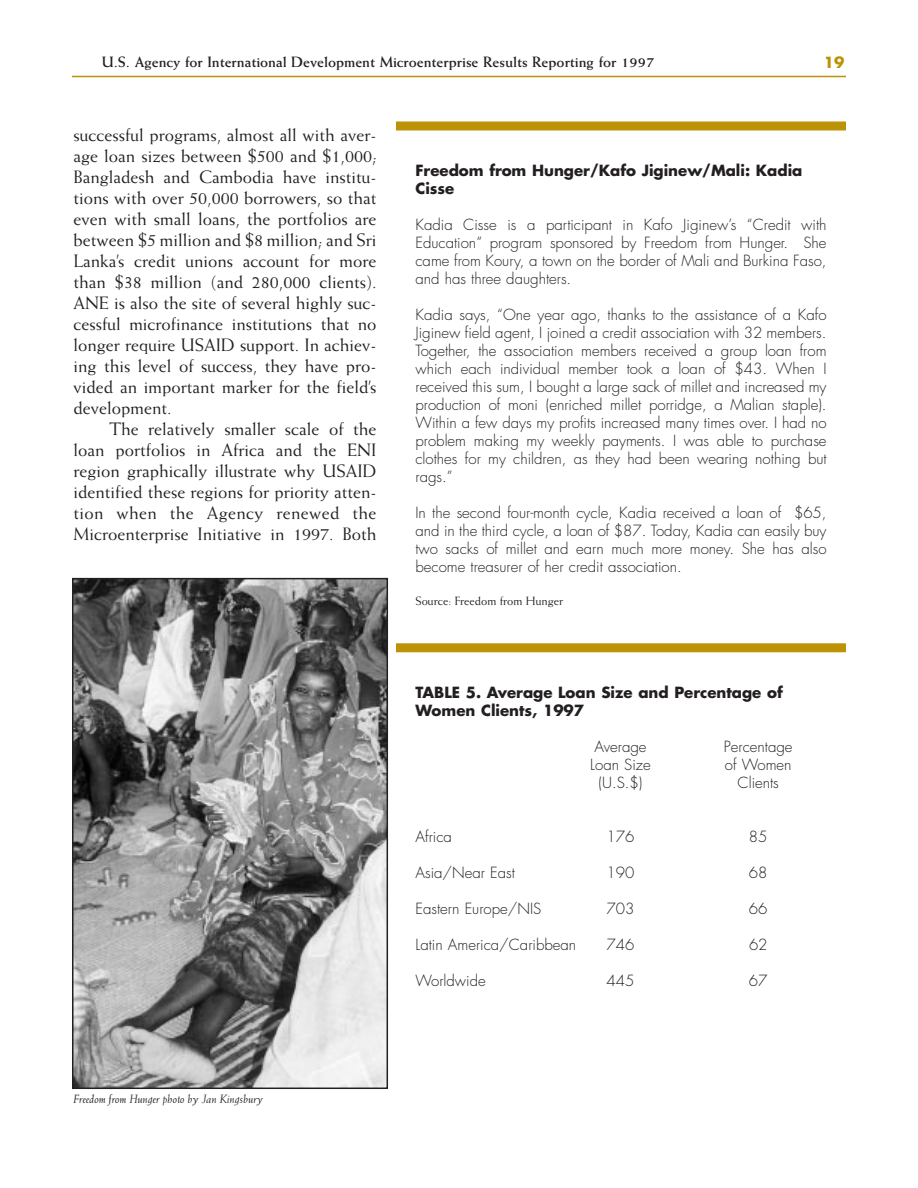
<style>
.page{position:relative;width:918px;height:1188px;background:#fff}
.page>*{position:absolute;margin:0;border:0;box-sizing:border-box;transform-origin:0 0}
.t1{font:18px/21px "Weiss";color:#231f20;text-align:justify}
.t2{font:300 15px/18px "Futura";color:#231f20;text-align:justify}
.t3{font:700 15px/18px "Futura";color:#231f20}
.t4{font:700 15px "Weiss";color:#231f20}
.t5{font:700 15px "Futura";color:#bc9306}
.t6{font:italic 12px "Weiss";color:#231f20}
.t7{font:12px "Weiss";color:#231f20}
</style>
<div class="page">
<hr style="left:72px;top:76px;width:774px;height:1px;background:#bc9306">
<div style="left:396px;top:122px;width:450px;height:8px;background:#bc9306"></div>
<img style="left:75px;top:581px;width:310px;height:505px">
<div style="left:72px;top:578px;width:316px;height:511px;border:2px solid #231f20"></div>
<div style="left:396px;top:643px;width:450px;height:9px;background:#bc9306"></div>
<p class="t4" style="left:102px;top:56px;width:554px">U.S. Agency for International Development Microenterprise Results Reporting for 1997</p>
<p class="t5" style="left:824px;top:55px;width:22px">19</p>
<p class="t1" style="left:74px;top:125px;width:305px">successful programs, almost all with aver&shy;age loan sizes between $500 and $1,000; Bangladesh and Cambodia have institu&shy;tions with over 50,000 borrowers, so that even with small loans, the portfolios are between $5 million and $8 million; and Sri Lanka’s credit unions account for more than $38 million (and 280,000 clients).<br>ANE is also the site of several highly suc&shy;cessful microfinance institutions that no longer require USAID support. In achiev&shy;ing this level of success, they have pro&shy;vided an important marker for the field’s development.</p>
<p class="t1" style="left:74px;top:419px;width:305px;text-indent:36px">The relatively smaller scale of the loan portfolios in Africa and the ENI region graphically illustrate why USAID identified these regions for priority atten&shy;tion when the Agency renewed the Microenterprise Initiative in 1997. Both</p>
<p class="t3" style="left:416px;top:163px;width:388px">Freedom from Hunger/Kafo Jiginew/Mali: Kadia<br>Cisse</p>
<p class="t2" style="left:416px;top:217px;width:413px">Kadia Cisse is a participant in Kafo Jiginew’s “Credit with Education” program sponsored by Freedom from Hunger. She came from Koury, a town on the border of Mali and Burkina Faso, and has three daughters.</p>
<p class="t2" style="left:416px;top:307px;width:413px">Kadia says, “One year ago, thanks to the assistance of a Kafo Jiginew field agent, I joined a credit association with 32 members.<br>Together, the association members received a group loan from which each individual member took a loan of $43. When I received this sum, I bought a large sack of millet and increased my production of moni (enriched millet porridge, a Malian staple).<br>Within a few days my profits increased many times over. I had no problem making my weekly payments. I was able to purchase clothes for my children, as they had been wearing nothing but rags.”</p>
<p class="t2" style="left:416px;top:505px;width:413px">In the second four-month cycle, Kadia received a loan of $65, and in the third cycle, a loan of $87. Today, Kadia can easily buy two sacks of millet and earn much more money. She has also become treasurer of her credit association.</p>
<p class="t7" style="left:416px;top:596px;width:149px">Source: Freedom from Hunger</p>
<p class="t3" style="left:416px;top:684px;width:369px">TABLE 5. Average Loan Size and Percentage of<br>Women Clients, 1997</p>
<p class="t2" style="left:594px;top:739px;width:54px">Average</p>
<p class="t2" style="left:724px;top:739px;width:70px">Percentage</p>
<p class="t2" style="left:590px;top:757px;width:62px">Loan Size</p>
<p class="t2" style="left:725px;top:757px;width:68px">of Women</p>
<p class="t2" style="left:599px;top:775px;width:45px">(U.S.$)</p>
<p class="t2" style="left:738px;top:775px;width:43px">Clients</p>
<p class="t2" style="left:416px;top:829px;width:38px">Africa</p>
<p class="t2" style="left:607px;top:829px;width:29px">176</p>
<p class="t2" style="left:749px;top:829px;width:20px">85</p>
<p class="t2" style="left:416px;top:865px;width:101px">Asia/Near East</p>
<p class="t2" style="left:607px;top:865px;width:29px">190</p>
<p class="t2" style="left:749px;top:865px;width:20px">68</p>
<p class="t2" style="left:416px;top:901px;width:127px">Eastern Europe/NIS</p>
<p class="t2" style="left:607px;top:901px;width:29px">703</p>
<p class="t2" style="left:749px;top:901px;width:20px">66</p>
<p class="t2" style="left:416px;top:937px;width:162px">Latin America/Caribbean</p>
<p class="t2" style="left:607px;top:937px;width:29px">746</p>
<p class="t2" style="left:749px;top:937px;width:20px">62</p>
<p class="t2" style="left:416px;top:973px;width:72px">Worldwide</p>
<p class="t2" style="left:607px;top:973px;width:29px">445</p>
<p class="t2" style="left:749px;top:973px;width:20px">67</p>
<p class="t6" style="left:74px;top:1094px;width:191px">Freedom from Hunger photo by Jan Kingsbury</p>
</div>
